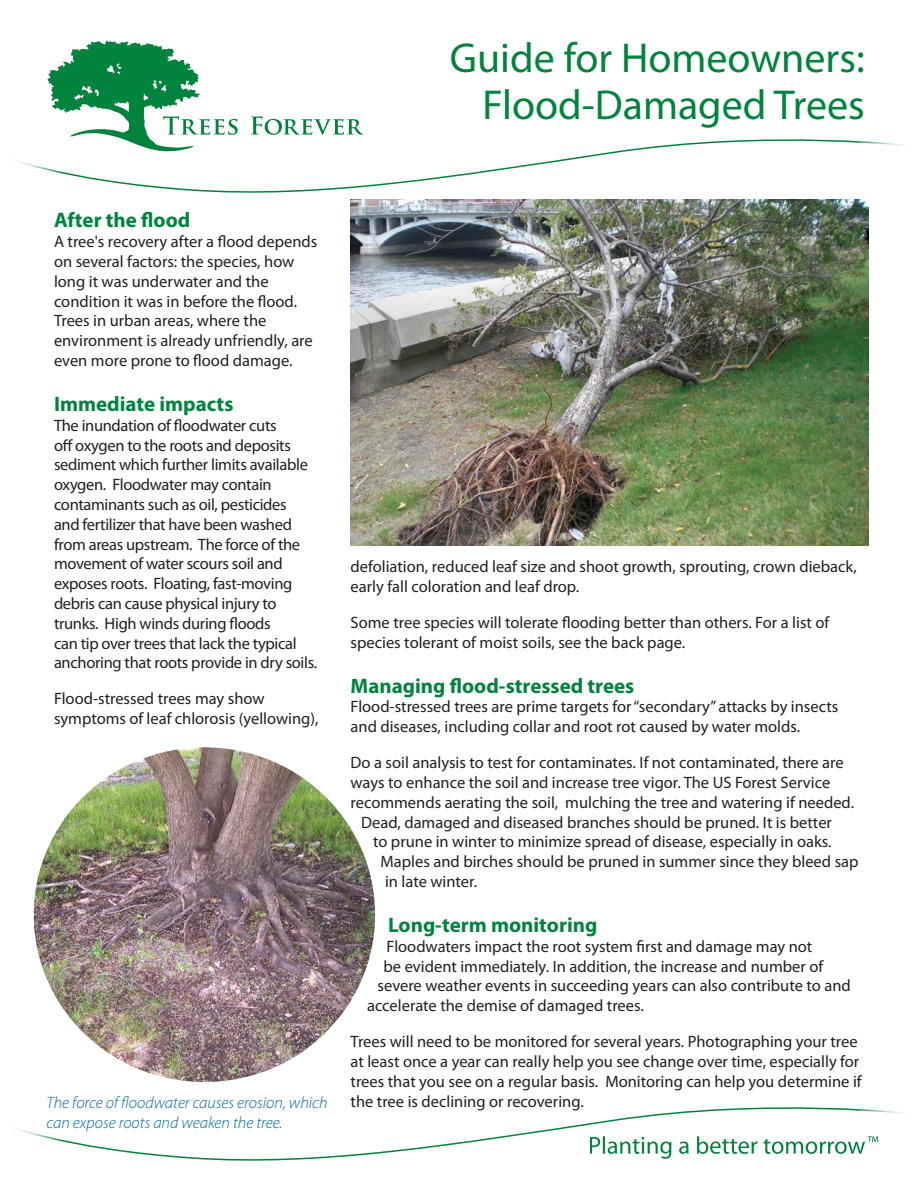
<style>
.page{position:relative;width:918px;height:1188px;background:#fff}
.page>*{position:absolute;margin:0;border:0;box-sizing:border-box;transform-origin:0 0}
.t1{font:42px "Myriad Pro";color:#00843d}
.t2{font:700 21px "Myriad Pro";color:#00843d}
.t3{font:16.5px/19.8px "Myriad Pro";color:#231f20}
.t4{font:16.5px/19.8px "Myriad Pro";letter-spacing:-.02em;color:#231f20}
.t5{font:italic 300 16.5px "Myriad Pro";color:#0068a9}
</style>
<div class="page">
<svg style="left:251px;top:116px;width:113px;height:19px"></svg>
<svg style="left:48px;top:40px;width:190px;height:98px"></svg>
<svg style="left:14px;top:138px;width:889px;height:55px"></svg>
<svg style="left:14px;top:1107px;width:889px;height:54px"></svg>
<img style="left:34px;top:747px;width:341px;height:335px">
<img style="left:351px;top:200px;width:517px;height:345px">
<p class="t1" style="left:450px;top:32px;width:416px">Guide for Homeowners:</p>
<p class="t1" style="left:482px;top:79px;width:384px">Flood-Damaged Trees</p>
<p class="t2" style="left:54px;top:207px;width:138px">After the flood</p>
<p class="t3" style="left:54px;top:232px;width:265px">A tree's recovery after a flood depends on several factors: the species, how long it was underwater and the condition it was in before the flood.<br>Trees in urban areas, where the environment is already unfriendly, are even more prone to flood damage.</p>
<p class="t2" style="left:54px;top:390px;width:181px">Immediate impacts</p>
<p class="t4" style="left:54px;top:415px;width:265px">The inundation of floodwater cuts<br>off oxygen to the roots and deposits sediment which further limits available oxygen. Floodwater may contain contaminants such as oil, pesticides<br>and fertilizer that have been washed from areas upstream. The force of the movement of water scours soil and exposes roots. Floating, fast-moving debris can cause physical injury to trunks. High winds during floods<br>can tip over trees that lack the typical anchoring that roots provide in dry soils.</p>
<p class="t3" style="left:54px;top:689px;width:266px">Flood-stressed trees may show symptoms of leaf chlorosis (yellowing),</p>
<p class="t3" style="left:351px;top:556px;width:508px">defoliation, reduced leaf size and shoot growth, sprouting, crown dieback, early fall coloration and leaf drop.</p>
<p class="t3" style="left:351px;top:612px;width:480px">Some tree species will tolerate flooding better than others. For a list of species tolerant of moist soils, see the back page.</p>
<p class="t2" style="left:351px;top:672px;width:285px">Managing flood-stressed trees</p>
<p class="t3" style="left:351px;top:697px;width:489px">Flood-stressed trees are prime targets for “secondary” attacks by insects and diseases, including collar and root rot caused by water molds.</p>
<p class="t3" style="left:351px;top:753px;width:505px">Do a soil analysis to test for contaminates. If not contaminated, there are ways to enhance the soil and increase tree vigor. The US Forest Service recommends aerating the soil, mulching the tree and watering if needed.</p>
<p class="t3" style="left:361px;top:812px;width:472px">Dead, damaged and diseased branches should be pruned. It is better</p>
<p class="t3" style="left:373px;top:832px;width:460px">to prune in winter to minimize spread of disease, especially in oaks.</p>
<p class="t3" style="left:381px;top:852px;width:480px">Maples and birches should be pruned in summer since they bleed sap</p>
<p class="t3" style="left:385px;top:871px;width:94px">in late winter.</p>
<p class="t2" style="left:388px;top:911px;width:211px">Long-term monitoring</p>
<p class="t3" style="left:387px;top:936px;width:427px">Floodwaters impact the root system first and damage may not</p>
<p class="t3" style="left:384px;top:956px;width:441px">be evident immediately. In addition, the increase and number of</p>
<p class="t3" style="left:378px;top:976px;width:475px">severe weather events in succeeding years can also contribute to and</p>
<p class="t3" style="left:367px;top:996px;width:278px">accelerate the demise of damaged trees.</p>
<p class="t3" style="left:351px;top:1032px;width:513px">Trees will need to be monitored for several years. Photographing your tree at least once a year can really help you see change over time, especially for trees that you see on a regular basis. Monitoring can help you determine if</p>
<p class="t5" style="left:46px;top:1094px;width:283px">The force of floodwater causes erosion, which</p>
<p class="t3" style="left:351px;top:1091px;width:235px">the tree is declining or recovering.</p>
<p class="t5" style="left:46px;top:1114px;width:238px">can expose roots and weaken the tree.</p>
</div>
